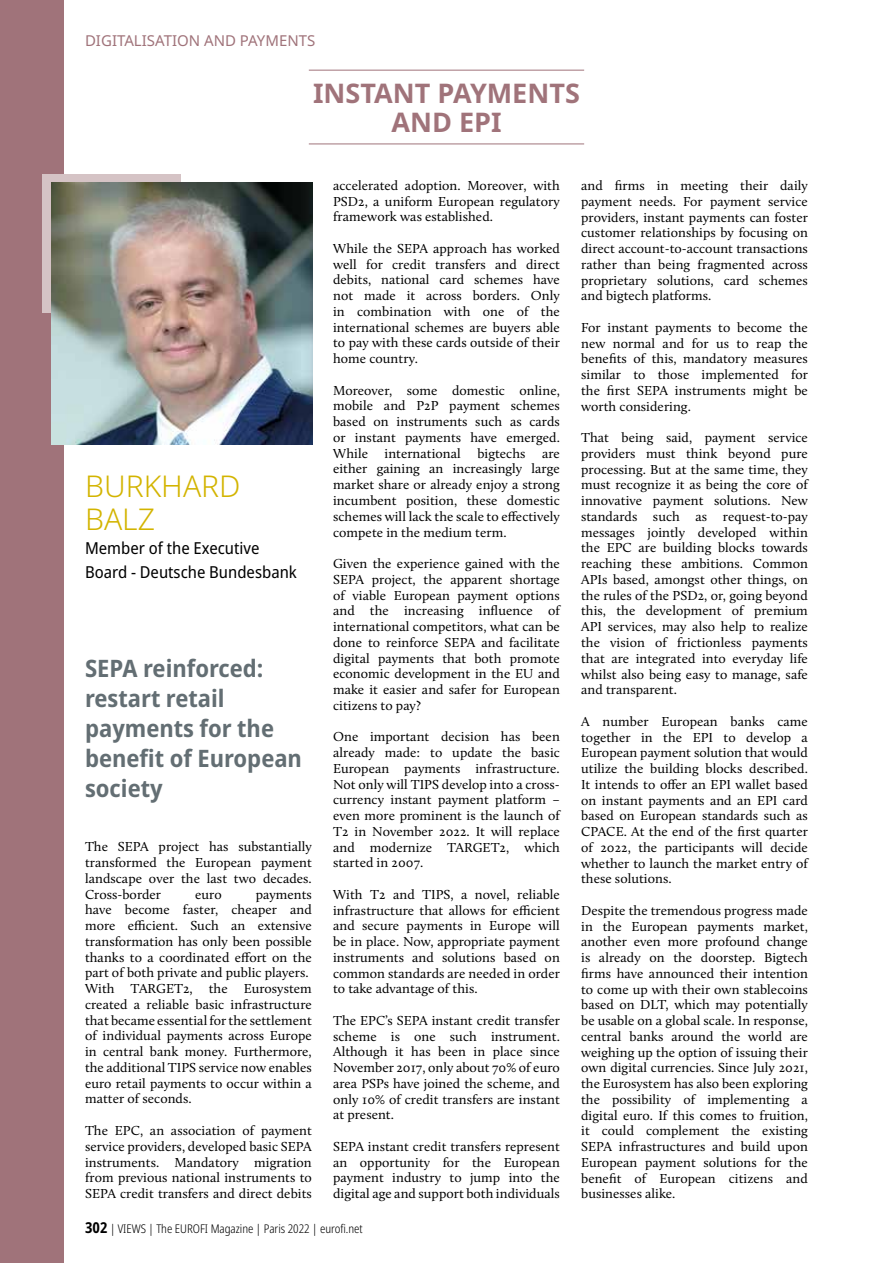
<style>
.page{position:relative;width:893px;height:1263px;background:#fff}
.page>*{position:absolute;margin:0;border:0;box-sizing:border-box;transform-origin:0 0}
.t1{font:300 30px/33px "Noto Sans";color:#d3b400}
.t2{font:700 27px/28.5px "Noto Sans";color:#a0737a;text-align:center}
.t3{font:700 semi-condensed 24px/30px "Noto Sans";color:#636e73}
.t4{font:semi-condensed 16.5px/24px "Noto Sans";color:#000}
.t5{font:15px "Noto Sans";color:#a0737a}
.t6{font:13.5px/15.8px "Calluna";letter-spacing:.005em;color:#000;text-align:justify}
.t7{font:300 condensed 12px "Noto Sans";color:#000}
.s1{font-weight:700;font-size:15px}
</style>
<div class="page">
<div style="left:0;top:0;width:64px;height:1263px;background:#a0737a"></div>
<hr style="left:309px;top:144px;width:275px;height:1px;background:#a0737a">
<hr style="left:309px;top:70px;width:275px;height:1px;background:#a0737a">
<div style="left:43px;top:174px;width:138px;height:138px;background:#d5c3c5"></div>
<img style="left:51px;top:183px;width:262px;height:261px">
<p class="t5" style="left:85px;top:30px;width:232px">DIGITALISATION AND PAYMENTS</p>
<h2 class="t2" style="left:313px;top:80px;width:268px">INSTANT PAYMENTS<br>AND EPI</h2>
<h1 class="t1" style="left:85px;top:471px;width:157px">BURKHARD<br>BALZ</h1>
<p class="t4" style="left:85px;top:537px;width:213px">Member of the Executive<br>Board - Deutsche Bundesbank</p>
<h3 class="t3" style="left:85px;top:653px;width:218px">SEPA reinforced: restart retail payments for the benefit of European society</h3>
<p class="t6" style="left:85px;top:839px;width:228px">The SEPA project has substantially transformed the European payment landscape over the last two decades.<br>Cross-border</p>
<p class="t6" style="left:85px;top:886px;width:228px;text-align:left;text-indent:171px">payments have become faster, cheaper and more efficient. Such an extensive transformation has only been possible thanks to a coordinated effort on the part of both private and public players.<br>With TARGET2, the Eurosystem created a reliable basic infrastructure that became essential for the settlement of individual payments across Europe in central bank money. Furthermore, the additional TIPS service now enables euro retail payments to occur within a matter of seconds.</p>
<p class="t6" style="left:85px;top:1122px;width:228px">The EPC, an association of payment service providers, developed basic SEPA instruments. Mandatory migration from previous national instruments to SEPA credit transfers and direct debits</p>
<p class="t6" style="left:195px;top:886px;width:28px">euro</p>
<p class="t6" style="left:333px;top:177px;width:228px">accelerated adoption. Moreover, with PSD2, a uniform European regulatory framework was established.</p>
<p class="t6" style="left:333px;top:240px;width:228px">While the SEPA approach has worked well for credit transfers and direct debits, national card schemes have not made it across borders. Only in combination with one of the international schemes are buyers able to pay with these cards outside of their home country.</p>
<p class="t6" style="left:333px;top:382px;width:228px">Moreover, some domestic online, mobile and P2P payment schemes based on instruments such as cards or instant payments have emerged.<br>While international bigtechs are either gaining an increasingly large market share or already enjoy a strong incumbent position, these domestic schemes will lack the scale to effectively compete in the medium term.</p>
<p class="t6" style="left:333px;top:555px;width:228px">Given the experience gained with the SEPA project, the apparent shortage of viable European payment options and the increasing influence of international competitors, what can be done to reinforce SEPA and facilitate digital payments that both promote economic development in the EU and make it easier and safer for European citizens to pay?</p>
<p class="t6" style="left:333px;top:729px;width:228px">One important decision has been already made: to update the basic European payments infrastructure.<br>Not only will TIPS develop into a cross&shy;currency instant payment platform – even more prominent is the launch of T2 in November 2022. It will replace and modernize TARGET2, which started in 2007.</p>
<p class="t6" style="left:333px;top:886px;width:228px">With T2 and TIPS, a novel, reliable infrastructure that allows for efficient and secure payments in Europe will be in place. Now, appropriate payment instruments and solutions based on common standards are needed in order to take advantage of this.</p>
<p class="t6" style="left:333px;top:1012px;width:228px">The EPC’s SEPA instant credit transfer scheme is one such instrument.<br>Although it has been in place since November 2017, only about 70% of euro area PSPs have joined the scheme, and only 10% of credit transfers are instant at present.</p>
<p class="t6" style="left:333px;top:1138px;width:228px">SEPA instant credit transfers represent an opportunity for the European payment industry to jump into the digital age and support both individuals</p>
<p class="t7" style="left:85px;top:1220px;width:279px"><span class="s1">302</span> | VIEWS | The EUROFI Magazine | Paris 2022 | eurofi.net</p>
<p class="t6" style="left:581px;top:178px;width:228px">and firms in meeting their daily payment needs. For payment service providers, instant payments can foster customer relationships by focusing on direct account-to-account transactions rather than being fragmented across proprietary solutions, card schemes and bigtech platforms.</p>
<p class="t6" style="left:581px;top:319px;width:228px">For instant payments to become the new normal and for us to reap the benefits of this, mandatory measures similar to those implemented for the first SEPA instruments might be worth considering.</p>
<p class="t6" style="left:581px;top:430px;width:228px">That being said, payment service providers must think beyond pure processing. But at the same time, they must recognize it as being the core of innovative payment solutions. New standards such as request-to-pay messages jointly developed within the EPC are building blocks towards reaching these ambitions. Common APIs based, amongst other things, on the rules of the PSD2, or, going beyond this, the development of premium API services, may also help to realize the vision of frictionless payments that are integrated into everyday life whilst also being easy to manage, safe and transparent.</p>
<p class="t6" style="left:581px;top:713px;width:228px">A number European banks came together in the EPI to develop a European payment solution that would utilize the building blocks described.<br>It intends to offer an EPI wallet based on instant payments and an EPI card based on European standards such as CPACE. At the end of the first quarter of 2022, the participants will decide whether to launch the market entry of these solutions.</p>
<p class="t6" style="left:581px;top:902px;width:228px">Despite the tremendous progress made in the European payments market, another even more profound change is already on the doorstep. Bigtech firms have announced their intention to come up with their own stablecoins based on DLT, which may potentially be usable on a global scale. In response, central banks around the world are weighing up the option of issuing their own digital currencies. Since July 2021, the Eurosystem has also been exploring the possibility of implementing a digital euro. If this comes to fruition, it could complement the existing SEPA infrastructures and build upon European payment solutions for the benefit of European citizens and businesses alike.</p>
</div>
